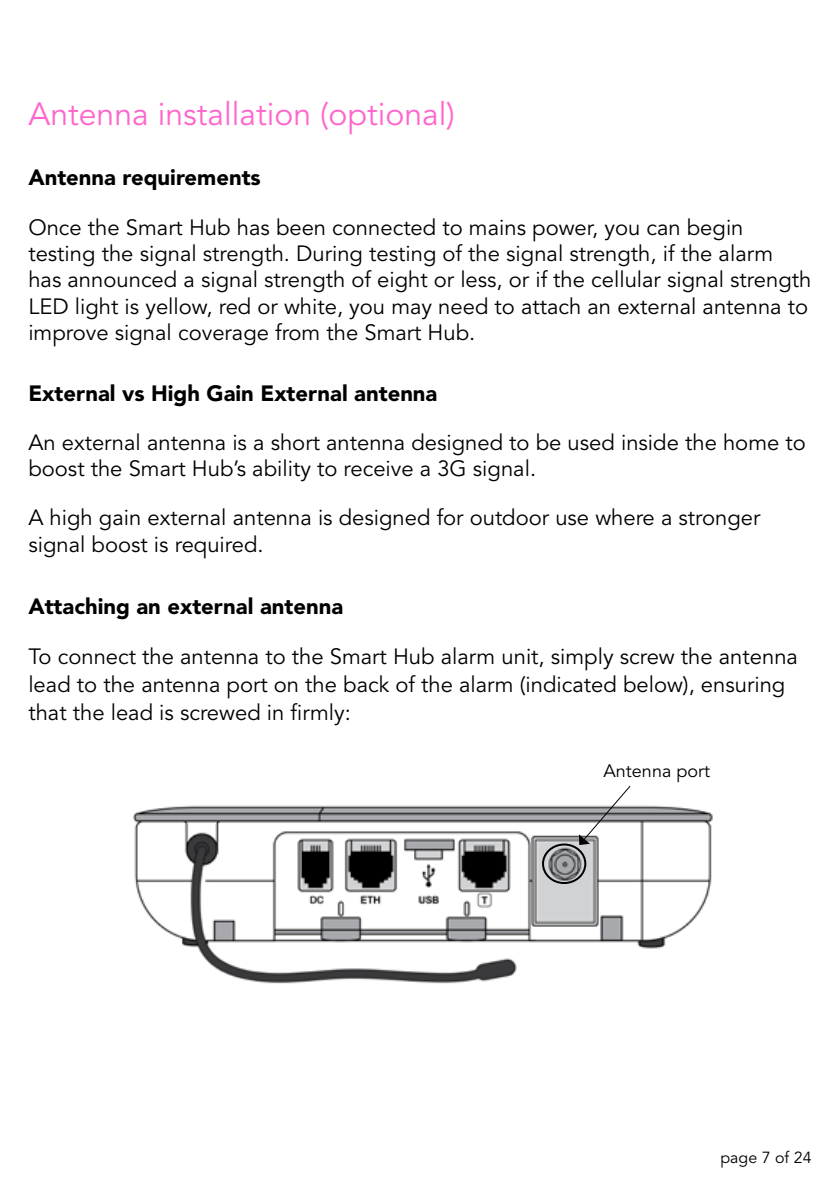
<style>
.page{position:relative;width:840px;height:1191px;background:#fff}
.page>*{position:absolute;margin:0;border:0;box-sizing:border-box;transform-origin:0 0}
.t1{font:32px "Avenir LT Std";color:#f6c}
.t2{font:22px/26.4px "Avenir LT Std";color:#000}
.t3{font:900 22px "Avenir LT Std";color:#000}
.t4{font:18px "Avenir LT Std";color:#000}
.t5{font:16px "Avenir LT Std";color:#000}
</style>
<div class="page">
<img style="left:133px;top:805px;width:580px;height:179px">
<svg style="left:578px;top:786px;width:53px;height:59px"></svg>
<div style="left:541px;top:843px;width:45px;height:41px;border:2px solid #000;border-radius:50%"></div>
<h1 class="t1" style="left:28px;top:96px;width:428px">Antenna installation (optional)</h1>
<p class="t3" style="left:28px;top:164px;width:234px">Antenna requirements</p>
<p class="t2" style="left:28px;top:214px;width:784px">Once the Smart Hub has been connected to mains power, you can begin testing the signal strength. During testing of the signal strength, if the alarm has announced a signal strength of eight or less, or if the cellular signal strength LED light is yellow, red or white, you may need to attach an external antenna to improve signal coverage from the Smart Hub.</p>
<p class="t3" style="left:28px;top:379px;width:410px">External vs High Gain External antenna</p>
<p class="t2" style="left:28px;top:429px;width:778px">An external antenna is a short antenna designed to be used inside the home to boost the Smart Hub’s ability to receive a 3G signal.</p>
<p class="t2" style="left:28px;top:505px;width:733px">A high gain external antenna is designed for outdoor use where a stronger signal boost is required.</p>
<p class="t3" style="left:28px;top:592px;width:316px">Attaching an external antenna</p>
<p class="t2" style="left:28px;top:643px;width:770px;line-height:28px">To connect the antenna to the Smart Hub alarm unit, simply screw the antenna lead to the antenna port on the back of the alarm (indicated below), ensuring that the lead is screwed in firmly:</p>
<p class="t4" style="left:603px;top:761px;width:108px">Antenna port</p>
<p class="t5" style="left:720px;top:1147px;width:93px">page 7 of 24</p>
</div>
